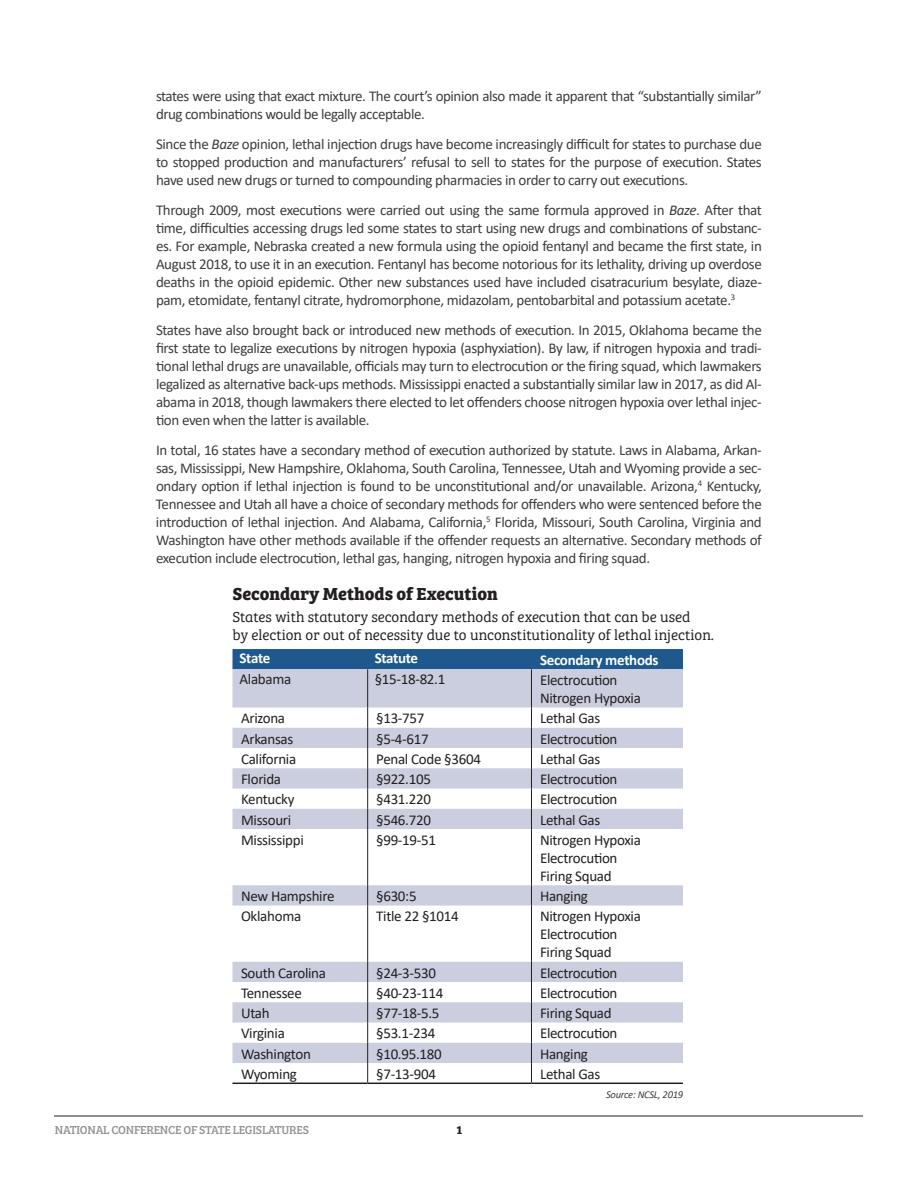
<style>
.page{position:relative;width:918px;height:1188px;background:#fff}
.page>*{position:absolute;margin:0;border:0;box-sizing:border-box;transform-origin:0 0}
.t1{font:700 18px "Bree Serif";color:#231f20}
.t2{font:15px/18px "Calibri";letter-spacing:-.03em;color:#3e3e3f;text-align:justify}
.t3{font:15px/18px "Calibri";letter-spacing:-.02em;color:#231f20}
.t4{font:15px/18px "Bree Serif Lt";color:#231f20}
.t5{font:700 15px "Calibri";letter-spacing:-.02em;color:#fff}
.t6{font:12px "Bree Serif";letter-spacing:-.02em;color:#939598}
.t7{font:700 12px "Bree Serif";color:#231f20}
.t8{font:italic 10.5px "Calibri";letter-spacing:-.025em;color:#3e3e3f}
.s1{font-style:italic}
</style>
<div class="page">
<hr style="left:54px;top:1116px;width:809px;height:1px;background:#231f20">
<div style="left:232px;top:649px;width:451px;height:20px;background:#1e588d"></div>
<svg style="left:232px;top:669px;width:451px;height:394px"></svg>
<hr style="left:367px;top:669px;width:1px;height:39px;background:#231f20">
<hr style="left:531px;top:669px;width:1px;height:39px;background:#231f20">
<svg style="left:367px;top:708px;width:1px;height:121px"></svg>
<svg style="left:531px;top:708px;width:1px;height:121px"></svg>
<hr style="left:367px;top:829px;width:1px;height:56px;background:#231f20">
<hr style="left:531px;top:829px;width:1px;height:56px;background:#231f20">
<svg style="left:367px;top:885px;width:1px;height:21px"></svg>
<svg style="left:531px;top:885px;width:1px;height:21px"></svg>
<hr style="left:367px;top:906px;width:1px;height:56px;background:#231f20">
<hr style="left:531px;top:906px;width:1px;height:56px;background:#231f20">
<svg style="left:367px;top:962px;width:1px;height:121px"></svg>
<svg style="left:531px;top:962px;width:1px;height:121px"></svg>
<hr style="left:232px;top:1083px;width:136px;height:1px;background:#231f20">
<hr style="left:368px;top:1083px;width:163px;height:1px;background:#231f20">
<hr style="left:531px;top:1083px;width:152px;height:1px;background:#231f20">
<p class="t2" style="left:156px;top:87px;width:607px">states were using that exact mixture. The court’s opinion also made it apparent that “substantially similar” drug combinations would be legally acceptable.</p>
<p class="t2" style="left:156px;top:135px;width:607px">Since the <span class="s1">Baze</span> opinion, lethal injection drugs have become increasingly difficult for states to purchase due to stopped production and manufacturers’ refusal to sell to states for the purpose of execution. States have used new drugs or turned to compounding pharmacies in order to carry out executions.</p>
<p class="t2" style="left:156px;top:201px;width:608px">Through 2009, most executions were carried out using the same formula approved in <span class="s1">Baze</span>. After that time, difficulties accessing drugs led some states to start using new drugs and combinations of substanc&shy;es. For example, Nebraska created a new formula using the opioid fentanyl and became the first state, in August 2018, to use it in an execution. Fentanyl has become notorious for its lethality, driving up overdose deaths in the opioid epidemic. Other new substances used have included cisatracurium besylate, diaze&shy;pam, etomidate, fentanyl citrate, hydromorphone, midazolam, pentobarbital and potassium acetate.<sup>3</sup></p>
<p class="t2" style="left:156px;top:321px;width:607px">States have also brought back or introduced new methods of execution. In 2015, Oklahoma became the first state to legalize executions by nitrogen hypoxia (asphyxiation). By law, if nitrogen hypoxia and tradi&shy;tional lethal drugs are unavailable, officials may turn to electrocution or the firing squad, which lawmakers legalized as alternative back-ups methods. Mississippi enacted a substantially similar law in 2017, as did Al&shy;abama in 2018, though lawmakers there elected to let offenders choose nitrogen hypoxia over lethal injec&shy;tion even when the latter is available.</p>
<p class="t2" style="left:156px;top:441px;width:608px">In total, 16 states have a secondary method of execution authorized by statute. Laws in Alabama, Arkan&shy;sas, Mississippi, New Hampshire, Oklahoma, South Carolina, Tennessee, Utah and Wyoming provide a sec&shy;ondary option if lethal injection is found to be unconstitutional and/or unavailable. Arizona,<sup>4</sup> Kentucky, Tennessee and Utah all have a choice of secondary methods for offenders who were sentenced before the introduction of lethal injection. And Alabama, California,<sup>5</sup> Florida, Missouri, South Carolina, Virginia and Washington have other methods available if the offender requests an alternative. Secondary methods of execution include electrocution, lethal gas, hanging, nitrogen hypoxia and firing squad.</p>
<p class="t1" style="left:232px;top:580px;width:267px">Secondary Methods of Execution</p>
<p class="t4" style="left:232px;top:607px;width:483px">States with statutory secondary methods of execution that can be used<br>by election or out of necessity due to unconstitutionality of lethal injection.</p>
<p class="t5" style="left:240px;top:648px;width:32px">State</p>
<p class="t5" style="left:375px;top:648px;width:45px">Statute</p>
<p class="t5" style="left:540px;top:649px;width:120px">Secondary methods</p>
<p class="t3" style="left:240px;top:669px;width:53px">Alabama</p>
<p class="t3" style="left:375px;top:669px;width:72px">§15-18-82.1</p>
<p class="t3" style="left:540px;top:671px;width:102px">Electrocution<br>Nitrogen Hypoxia</p>
<p class="t3" style="left:241px;top:709px;width:46px">Arizona</p>
<p class="t3" style="left:376px;top:709px;width:50px">§13-757</p>
<p class="t3" style="left:540px;top:709px;width:62px">Lethal Gas</p>
<p class="t3" style="left:241px;top:729px;width:54px">Arkansas</p>
<p class="t3" style="left:376px;top:729px;width:54px">§5-4-617</p>
<p class="t3" style="left:540px;top:729px;width:79px">Electrocution</p>
<p class="t3" style="left:241px;top:749px;width:57px">California</p>
<p class="t3" style="left:376px;top:749px;width:106px">Penal Code §3604</p>
<p class="t3" style="left:540px;top:749px;width:62px">Lethal Gas</p>
<p class="t3" style="left:241px;top:770px;width:42px">Florida</p>
<p class="t3" style="left:376px;top:770px;width:56px">§922.105</p>
<p class="t3" style="left:540px;top:770px;width:79px">Electrocution</p>
<p class="t3" style="left:241px;top:790px;width:55px">Kentucky</p>
<p class="t3" style="left:376px;top:790px;width:56px">§431.220</p>
<p class="t3" style="left:540px;top:790px;width:79px">Electrocution</p>
<p class="t3" style="left:241px;top:810px;width:52px">Missouri</p>
<p class="t3" style="left:376px;top:810px;width:56px">§546.720</p>
<p class="t3" style="left:540px;top:810px;width:62px">Lethal Gas</p>
<p class="t3" style="left:241px;top:830px;width:64px">Mississippi</p>
<p class="t3" style="left:376px;top:830px;width:61px">§99-19-51</p>
<p class="t3" style="left:540px;top:830px;width:102px">Nitrogen Hypoxia<br>Electrocution<br>Firing Squad</p>
<p class="t3" style="left:241px;top:887px;width:95px">New Hampshire</p>
<p class="t3" style="left:376px;top:887px;width:42px">§630:5</p>
<p class="t3" style="left:540px;top:887px;width:50px">Hanging</p>
<p class="t3" style="left:241px;top:907px;width:62px">Oklahoma</p>
<p class="t3" style="left:376px;top:907px;width:84px">Title 22 §1014</p>
<p class="t3" style="left:540px;top:907px;width:102px">Nitrogen Hypoxia<br>Electrocution<br>Firing Squad</p>
<p class="t3" style="left:241px;top:963px;width:87px">South Carolina</p>
<p class="t3" style="left:376px;top:963px;width:61px">§24-3-530</p>
<p class="t3" style="left:540px;top:963px;width:79px">Electrocution</p>
<p class="t3" style="left:241px;top:983px;width:62px">Tennessee</p>
<p class="t3" style="left:376px;top:983px;width:69px">§40-23-114</p>
<p class="t3" style="left:540px;top:983px;width:79px">Electrocution</p>
<p class="t3" style="left:241px;top:1004px;width:30px">Utah</p>
<p class="t3" style="left:376px;top:1004px;width:65px">§77-18-5.5</p>
<p class="t3" style="left:540px;top:1004px;width:73px">Firing Squad</p>
<p class="t3" style="left:241px;top:1024px;width:45px">Virginia</p>
<p class="t3" style="left:376px;top:1024px;width:61px">§53.1-234</p>
<p class="t3" style="left:540px;top:1024px;width:79px">Electrocution</p>
<p class="t3" style="left:241px;top:1044px;width:71px">Washington</p>
<p class="t3" style="left:376px;top:1044px;width:67px">§10.95.180</p>
<p class="t3" style="left:540px;top:1044px;width:50px">Hanging</p>
<p class="t3" style="left:241px;top:1064px;width:58px">Wyoming</p>
<p class="t3" style="left:376px;top:1064px;width:61px">§7-13-904</p>
<p class="t3" style="left:540px;top:1064px;width:62px">Lethal Gas</p>
<p class="t8" style="left:606px;top:1087px;width:78px">Source: NCSL, 2019</p>
<p class="t6" style="left:55px;top:1121px;width:256px">NATIONAL CONFERENCE OF STATE LEGISLATURES</p>
<p class="t7" style="left:457px;top:1120px;width:7px">1</p>
</div>
